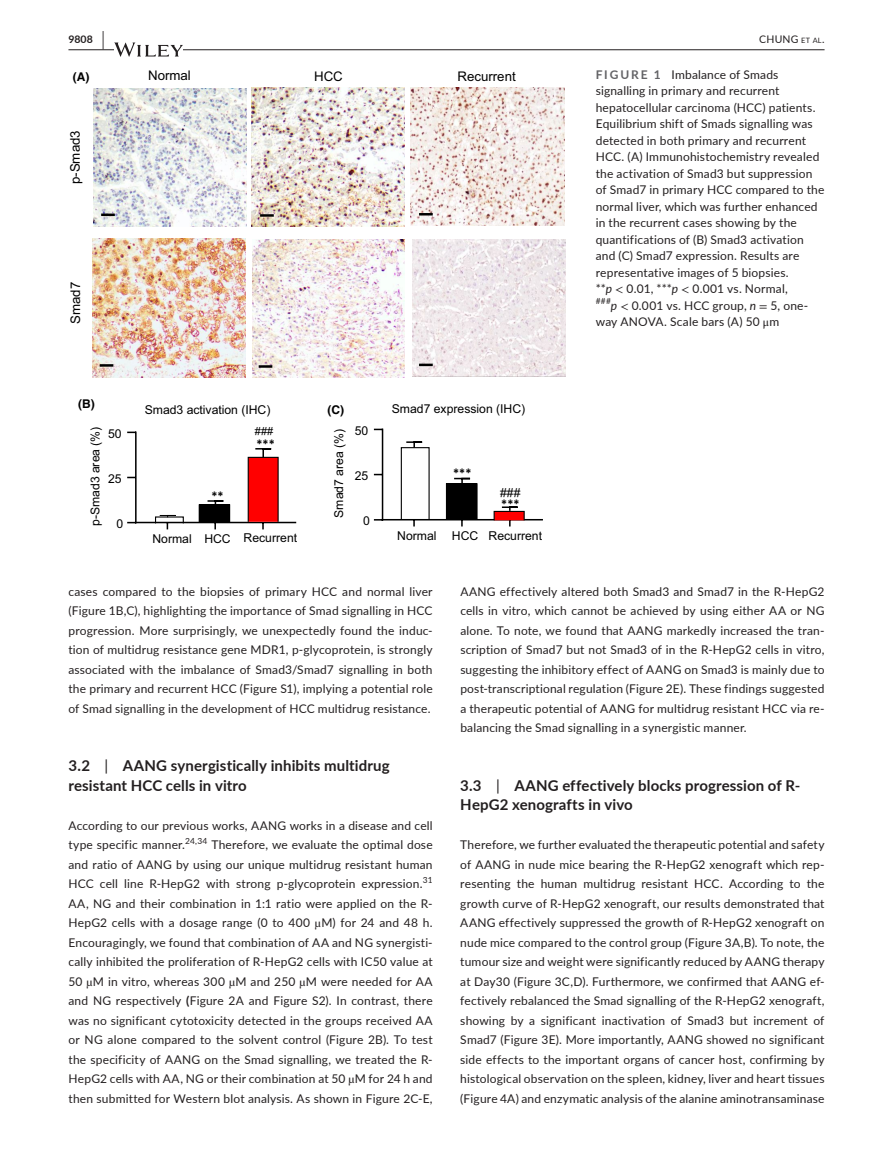
<style>
.page{position:relative;width:893px;height:1174px;background:#fff}
.page>*{position:absolute;margin:0;border:0;box-sizing:border-box;transform-origin:0 0}
.t1{font:700 15px/19.5px "Lato";letter-spacing:.005em;color:#231f20}
.t2{font:13.35px "Arial";color:#000}
.t3{font:12.15px "Arial";color:#000}
.t4{font:700 12.15px "Calibri";color:#000}
.t5{font:12px/19.5px "Lato";letter-spacing:.015em;color:#231f20;text-align:justify}
.t6{font:700 12px "Helvetica";color:#000}
.t7{font:10.95px "Arial";color:#000}
.t8{font:10.5px "Lato";letter-spacing:.02em;color:#231f20}
.t9{font:700 10.5px "Lato";color:#231f20}
.t10{font:8.4px "Lato";color:#231f20}
.s1{font-size:19.5px}
.s2{font-size:7.35px}
.s3{font-weight:700;color:#636366}
.s4{font-style:italic}
.s5{font-family:"STIX"}
.s6{font-weight:400}
.s7{font-weight:700}
</style>
<div class="page">
<hr style="left:68px;top:49px;width:756px;height:1px;background:#231f20">
<svg style="left:114px;top:42px;width:69px;height:15px"></svg>
<img style="left:252px;top:87px;width:153px;height:139px">
<img style="left:252px;top:239px;width:153px;height:138px">
<img style="left:93px;top:238px;width:152px;height:139px">
<img style="left:93px;top:88px;width:153px;height:138px">
<img style="left:411px;top:87px;width:154px;height:138px">
<img style="left:413px;top:239px;width:153px;height:137px">
<hr style="left:135px;top:522px;width:161px;height:1px;background:#000">
<div style="left:248px;top:457px;width:31px;height:65px;background:linear-gradient(to bottom,#f00,#f00)"></div>
<svg style="left:127px;top:431px;width:146px;height:98px"></svg>
<hr style="left:101px;top:213px;width:14px;height:3px;background:#000">
<hr style="left:381px;top:519px;width:162px;height:1px;background:#000">
<div style="left:494px;top:511px;width:31px;height:10px;background:#f00;border:1px solid #000"></div>
<svg style="left:373px;top:428px;width:146px;height:98px"></svg>
<hr style="left:260px;top:214px;width:14px;height:3px;background:#000">
<svg style="left:419px;top:213px;width:14px;height:2px"></svg>
<svg style="left:419px;top:364px;width:14px;height:2px"></svg>
<svg style="left:259px;top:365px;width:13px;height:3px"></svg>
<svg style="left:100px;top:364px;width:13px;height:3px"></svg>
<p class="t9" style="left:68px;top:31px;width:37px">9808 <span class="s1">|</span></p>
<p class="t8" style="left:759px;top:31px;width:67px">CHUNG <span class="s2">et al</span>.</p>
<p class="t6" style="left:73px;top:69px;width:18px">(A)</p>
<p class="t2" style="left:148px;top:67px;width:44px">Normal</p>
<p class="t2" style="left:314px;top:67px;width:30px">HCC</p>
<p class="t2" style="left:457px;top:67px;width:60px">Recurrent</p>
<p class="t2" style="left:66px;top:184px;width:56px;rotate:-90deg">p-Smad3</p>
<p class="t2" style="left:67px;top:324px;width:44px;rotate:-90deg">Smad7</p>
<p class="t6" style="left:78px;top:397px;width:18px">(B)</p>
<p class="t3" style="left:87px;top:526px;width:101px;rotate:-90deg">p-Smad3 area (%)</p>
<p class="t3" style="left:108px;top:425px;width:15px">50</p>
<p class="t3" style="left:108px;top:470px;width:15px">25</p>
<p class="t3" style="left:116px;top:515px;width:8px">0</p>
<p class="t3" style="left:145px;top:402px;width:127px">Smad3 activation (IHC)</p>
<p class="t4" style="left:257px;top:436px;width:20px">***</p>
<p class="t7" style="left:255px;top:424px;width:20px">###</p>
<p class="t4" style="left:211px;top:488px;width:14px">**</p>
<p class="t6" style="left:328px;top:402px;width:18px">(C)</p>
<p class="t3" style="left:331px;top:517px;width:90px;rotate:-90deg">Smad7 area (%)</p>
<p class="t3" style="left:355px;top:422px;width:15px">50</p>
<p class="t3" style="left:355px;top:467px;width:15px">25</p>
<p class="t3" style="left:363px;top:513px;width:8px">0</p>
<p class="t3" style="left:392px;top:401px;width:135px">Smad7 expression (IHC)</p>
<p class="t4" style="left:453px;top:465px;width:20px">***</p>
<p class="t3" style="left:500px;top:485px;width:22px">###</p>
<p class="t4" style="left:501px;top:496px;width:20px">***</p>
<p class="t3" style="left:152px;top:530px;width:146px">Normal HCC Recurrent</p>
<p class="t3" style="left:397px;top:527px;width:41px">Normal</p>
<p class="t3" style="left:452px;top:527px;width:92px">HCC Recurrent</p>
<p class="t5" style="left:596px;top:66px;width:230px;line-height:16.5px;text-align:left"><span class="s3">FIGURE 1</span> Imbalance of Smads signalling in primary and recurrent hepatocellular carcinoma (HCC) patients.<br>Equilibrium shift of Smads signalling was detected in both primary and recurrent HCC. (A) Immunohistochemistry revealed the activation of Smad3 but suppression of Smad7 in primary HCC compared to the normal liver, which was further enhanced in the recurrent cases showing by the quantifications of (B) Smad3 activation and (C) Smad7 expression. Results are representative images of 5 biopsies.<br>**<span class="s4">p</span> <span class="s5">&lt;</span> 0.01, ***<span class="s4">p</span> <span class="s5">&lt;</span> 0.001 vs. Normal,</p>
<p class="t10" style="left:596px;top:295px;width:17px">###</p>
<p class="t5" style="left:596px;top:297px;width:214px;line-height:16.5px;text-indent:15px"><span class="s4">p</span> <span class="s5">&lt;</span> 0.001 vs. HCC group, <span class="s4">n</span> <span class="s5">=</span> 5, one&shy;way ANOVA. Scale bars (A) 50 <span class="s5">μ</span>m</p>
<p class="t5" style="left:68px;top:581px;width:366px">cases compared to the biopsies of primary HCC and normal liver (Figure 1B,C), highlighting the importance of Smad signalling in HCC progression. More surprisingly, we unexpectedly found the induc&shy;tion of multidrug resistance gene MDR1, p-glycoprotein, is strongly associated with the imbalance of Smad3/Smad7 signalling in both the primary and recurrent HCC (Figure S1), implying a potential role of Smad signalling in the development of HCC multidrug resistance.</p>
<p class="t1" style="left:68px;top:755px;width:323px">3.2 <span class="s6">|</span> AANG synergistically inhibits multidrug resistant HCC cells in vitro</p>
<p class="t5" style="left:68px;top:815px;width:366px">According to our previous works, AANG works in a disease and cell type specific manner.</p>
<p class="t10" style="left:185px;top:835px;width:24px">24,34</p>
<p class="t5" style="left:68px;top:834px;width:366px;text-indent:143px">Therefore, we evaluate the optimal dose and ratio of AANG by using our unique multidrug resistant human HCC cell line R-HepG2 with strong p-glycoprotein expression.</p>
<p class="t10" style="left:423px;top:874px;width:11px">31</p>
<p class="t5" style="left:68px;top:893px;width:366px">AA, NG and their combination in 1:1 ratio were applied on the R-HepG2 cells with a dosage range (0 to 400 <span class="s5">µ</span>M) for 24 and 48 h.<br>Encouragingly, we found that combination of AA and NG synergisti&shy;cally inhibited the proliferation of R-HepG2 cells with IC50 value at 50 <span class="s5">µ</span>M in vitro, whereas 300 <span class="s5">µ</span>M and 250 <span class="s5">µ</span>M were needed for AA and NG respectively <span class="s7">(</span>Figure 2A and Figure S2). In contrast, there was no significant cytotoxicity detected in the groups received AA or NG alone compared to the solvent control (Figure 2B). To test the specificity of AANG on the Smad signalling, we treated the R-HepG2 cells with AA, NG or their combination at 50 <span class="s5">µ</span>M for 24 h and then submitted for Western blot analysis. As shown in Figure 2C-E,</p>
<p class="t5" style="left:460px;top:581px;width:366px">AANG effectively altered both Smad3 and Smad7 in the R-HepG2 cells in vitro, which cannot be achieved by using either AA or NG alone. To note, we found that AANG markedly increased the tran&shy;scription of Smad7 but not Smad3 of in the R-HepG2 cells in vitro, suggesting the inhibitory effect of AANG on Smad3 is mainly due to post-transcriptional regulation (Figure 2E). These findings suggested a therapeutic potential of AANG for multidrug resistant HCC via re&shy;balancing the Smad signalling in a synergistic manner.</p>
<p class="t1" style="left:460px;top:775px;width:342px">3.3 <span class="s6">|</span> AANG effectively blocks progression of R-<br>HepG2 xenografts in vivo</p>
<p class="t5" style="left:460px;top:834px;width:366px">Therefore, we further evaluated the therapeutic potential and safety of AANG in nude mice bearing the R-HepG2 xenograft which rep&shy;resenting the human multidrug resistant HCC. According to the growth curve of R-HepG2 xenograft, our results demonstrated that AANG effectively suppressed the growth of R-HepG2 xenograft on nude mice compared to the control group (Figure 3A,B). To note, the tumour size and weight were significantly reduced by AANG therapy at Day30 (Figure 3C,D). Furthermore, we confirmed that AANG ef&shy;fectively rebalanced the Smad signalling of the R-HepG2 xenograft, showing by a significant inactivation of Smad3 but increment of Smad7 (Figure 3E). More importantly, AANG showed no significant side effects to the important organs of cancer host, confirming by histological observation on the spleen, kidney, liver and heart tissues (Figure 4A) and enzymatic analysis of the alanine aminotransaminase</p>
</div>
